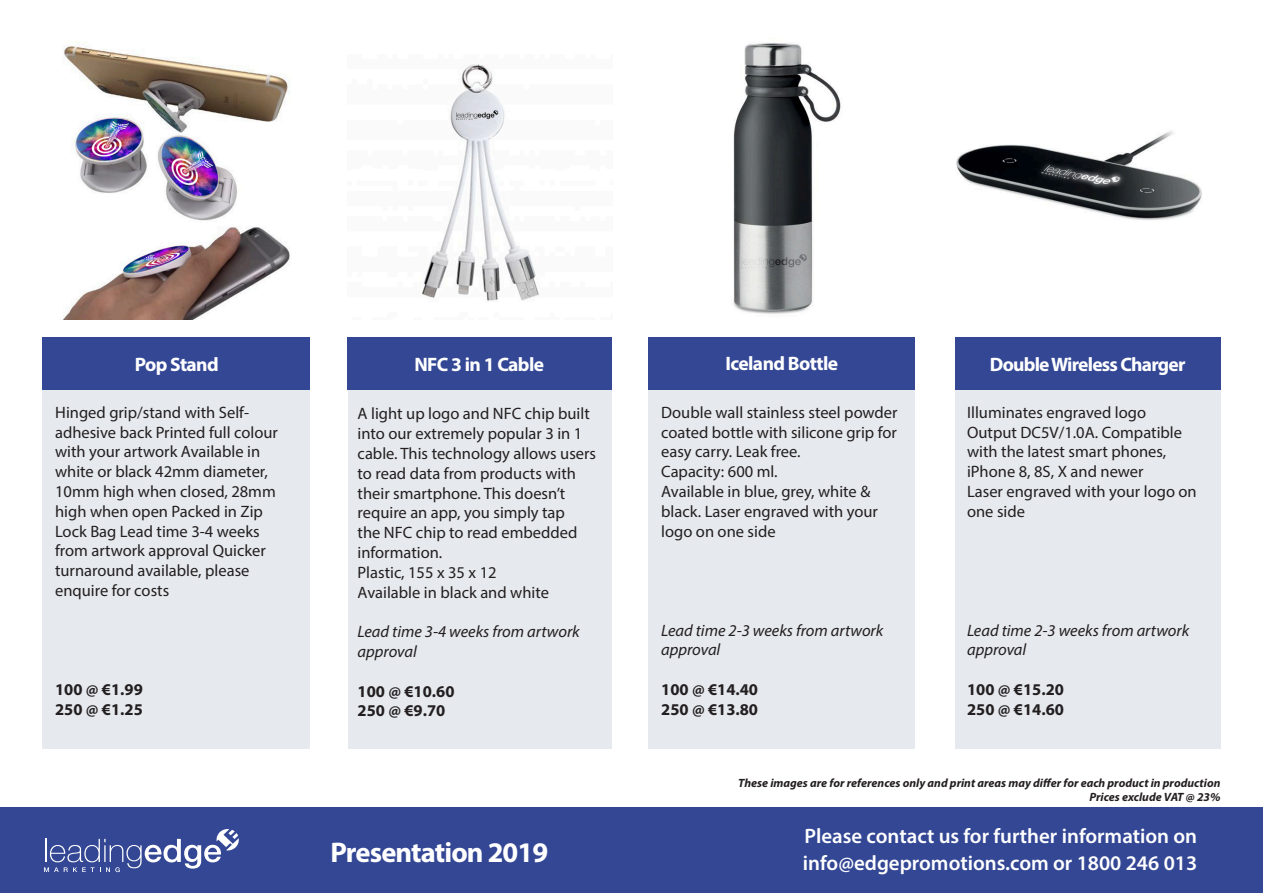
<style>
.page{position:relative;width:1263px;height:893px;background:#fff}
.page>*{position:absolute;margin:0;border:0;box-sizing:border-box;transform-origin:0 0}
.t1{font:700 28.5px "Myriad Pro";letter-spacing:-.03em;color:#fff}
.t2{font:600 20.85px "Myriad Pro";color:#fff}
.t3{font:700 19.5px "Myriad Pro";letter-spacing:-.035em;color:#fff}
.t4{font:16.5px/19.8px "Myriad Pro";color:#231f20}
.t5{font:italic 16.5px/19.8px "Myriad Pro";color:#231f20}
.t6{font:700 16.5px "Myriad Pro";color:#231f20}
.t7{font:italic 700 12px "Myriad Pro";color:#231f20}
</style>
<div class="page">
<div style="left:955px;top:363px;width:265px;height:385px;background:#e6e9ee"></div>
<div style="left:648px;top:363px;width:266px;height:385px;background:#e6e9ee"></div>
<div style="left:955px;top:337px;width:265px;height:53px;background:#334795"></div>
<div style="left:648px;top:337px;width:266px;height:53px;background:#334795"></div>
<img style="left:63px;top:45px;width:227px;height:274px">
<img style="left:422px;top:64px;width:117px;height:237px">
<img style="left:733px;top:43px;width:108px;height:271px">
<div style="left:348px;top:361px;width:263px;height:387px;background:#e6e9ee"></div>
<div style="left:347px;top:337px;width:264px;height:53px;background:#334795"></div>
<div style="left:43px;top:364px;width:267px;height:384px;background:#e6e9ee"></div>
<div style="left:43px;top:337px;width:267px;height:53px;background:#334795"></div>
<img style="left:956px;top:131px;width:246px;height:89px">
<div style="left:0;top:808px;width:1263px;height:85px;background:#334795"></div>
<svg style="left:44px;top:829px;width:195px;height:43px"></svg>
<p class="t3" style="left:135px;top:352px;width:85px">Pop Stand</p>
<p class="t4" style="left:55px;top:402px;width:224px">Hinged grip/stand with Self&shy;adhesive back Printed full colour with your artwork Available in white or black 42mm diameter,<br>10mm high when closed, 28mm high when open Packed in Zip<br>Lock Bag Lead time 3-4 weeks from artwork approval Quicker turnaround available, please enquire for costs</p>
<p class="t6" style="left:55px;top:679px;width:89px">100 @ €1.99</p>
<p class="t6" style="left:55px;top:698px;width:89px">250 @ €1.25</p>
<p class="t3" style="left:414px;top:352px;width:131px">NFC 3 in 1 Cable</p>
<p class="t4" style="left:358px;top:404px;width:240px">A light up logo and NFC chip built into our extremely popular 3 in 1 cable. This technology allows users to read data from products with their smartphone. This doesn’t require an app, you simply tap<br>the NFC chip to read embedded information.</p>
<p class="t4" style="left:358px;top:562px;width:141px">Plastic, 155 x 35 x 12</p>
<p class="t4" style="left:358px;top:582px;width:193px">Available in black and white</p>
<p class="t5" style="left:358px;top:621px;width:224px">Lead time 3-4 weeks from artwork approval</p>
<p class="t6" style="left:358px;top:680px;width:98px">100 @ €10.60</p>
<p class="t6" style="left:358px;top:700px;width:89px">250 @ €9.70</p>
<p class="t1" style="left:330px;top:834px;width:219px">Presentation 2019</p>
<p class="t3" style="left:725px;top:351px;width:114px">Iceland Bottle</p>
<p class="t3" style="left:990px;top:351px;width:197px">Double Wireless Charger</p>
<p class="t4" style="left:661px;top:402px;width:238px;text-align:justify">Double wall stainless steel powder coated bottle with silicone grip for easy carry. Leak free.</p>
<p class="t4" style="left:661px;top:461px;width:118px">Capacity: 600 ml.</p>
<p class="t4" style="left:661px;top:481px;width:218px">Available in blue, grey, white &amp; black. Laser engraved with your logo on one side</p>
<p class="t4" style="left:967px;top:402px;width:181px">Illuminates engraved logo</p>
<p class="t4" style="left:967px;top:422px;width:217px">Output DC5V/1.0A. Compatible with the latest smart phones, iPhone 8, 8S, X and newer</p>
<p class="t4" style="left:967px;top:481px;width:231px">Laser engraved with your logo on one side</p>
<p class="t5" style="left:661px;top:620px;width:224px">Lead time 2-3 weeks from artwork approval</p>
<p class="t6" style="left:661px;top:679px;width:98px">100 @ €14.40</p>
<p class="t6" style="left:661px;top:698px;width:98px">250 @ €13.80</p>
<p class="t5" style="left:967px;top:620px;width:224px">Lead time 2-3 weeks from artwork approval</p>
<p class="t6" style="left:967px;top:679px;width:98px">100 @ €15.20</p>
<p class="t6" style="left:967px;top:698px;width:98px">250 @ €14.60</p>
<p class="t7" style="left:738px;top:775px;width:484px">These images are for references only and print areas may differ for each product in production</p>
<p class="t7" style="left:1089px;top:789px;width:132px">Prices exclude VAT @ 23%</p>
<p class="t2" style="left:804px;top:822px;width:394px">Please contact us for further information on</p>
<p class="t2" style="left:803px;top:849px;width:396px">info@edgepromotions.com or 1800 246 013</p>
</div>
